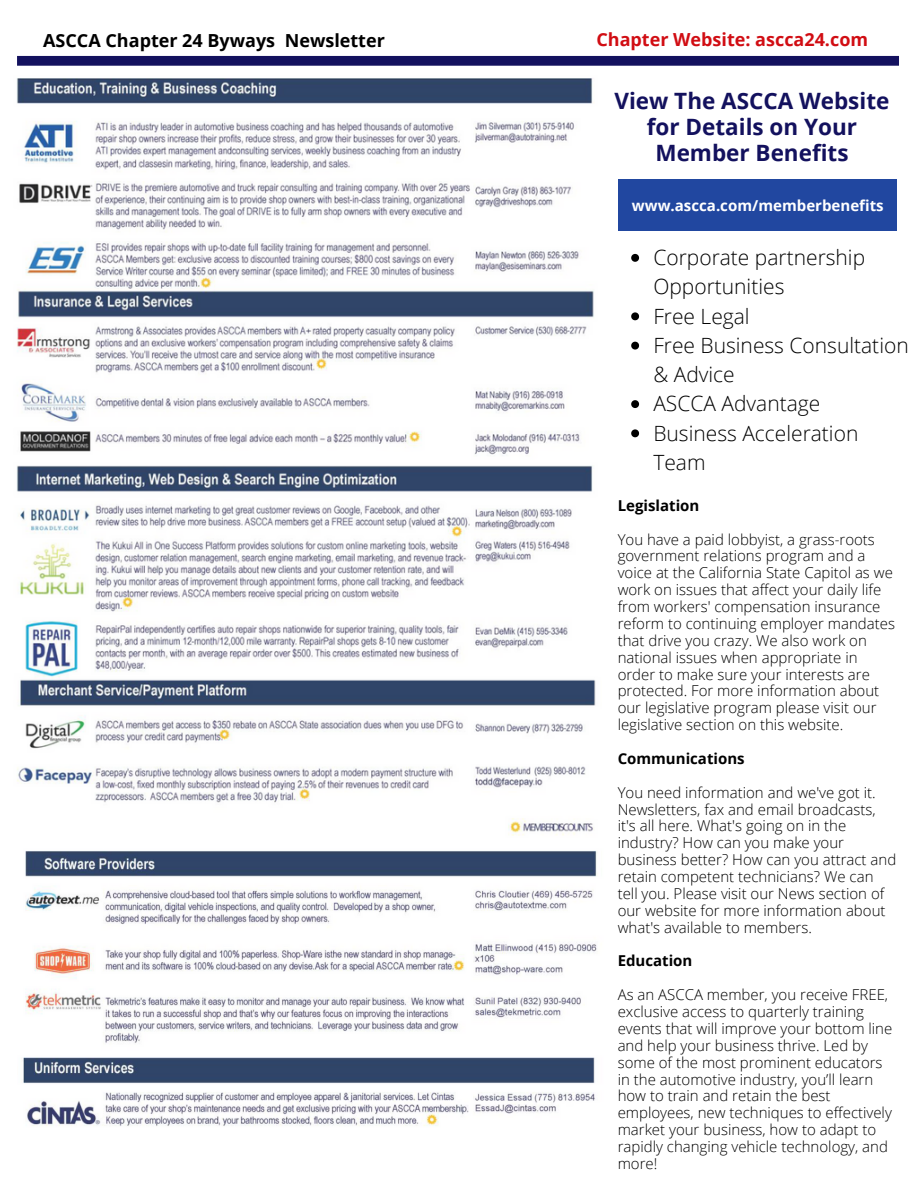
<style>
.page{position:relative;width:918px;height:1188px;background:#fff}
.page>*{position:absolute;margin:0;border:0;box-sizing:border-box;transform-origin:0 0}
.t1{font:700 22.5px/25.8px "Open Sans";color:#13115e;text-align:center}
.t2{font:300 21px/29.2px "Open Sans";color:#000}
.t3{font:700 18px "Open Sans";color:#000}
.t4{font:700 18px "Open Sans";color:#d10d13}
.t5{font:300 15px/16.8px "Open Sans";color:#000}
.t6{font:700 15px "Open Sans";color:#000}
.t7{font:700 15px "Open Sans";color:#fff}
</style>
<div class="page">
<svg style="left:17px;top:56px;width:882px;height:10px;background:#191762"></svg>
<img style="left:17px;top:78px;width:579px;height:758px">
<img style="left:21px;top:851px;width:576px;height:275px">
<div style="left:618px;top:180px;width:279px;height:51px;background:#2147a0"></div>
<svg style="left:631px;top:254px;width:8px;height:8px"></svg>
<svg style="left:631px;top:312px;width:8px;height:8px"></svg>
<svg style="left:631px;top:342px;width:8px;height:8px"></svg>
<svg style="left:631px;top:400px;width:8px;height:8px"></svg>
<svg style="left:631px;top:429px;width:8px;height:8px"></svg>
<p class="t3" style="left:43px;top:27px;width:343px">ASCCA Chapter 24 Byways Newsletter</p>
<p class="t4" style="left:596px;top:27px;width:273px">Chapter Website: ascca24.com</p>
<p class="t1" style="left:615px;top:87px;width:276px">View The ASCCA Website for Details on Your<br>Member Benefits</p>
<p class="t7" style="left:632px;top:195px;width:253px">www.ascca.com/memberbenefits</p>
<p class="t2" style="left:653px;top:242px;width:213px">Corporate partnership<br>Opportunities</p>
<p class="t2" style="left:653px;top:301px;width:98px">Free Legal</p>
<p class="t2" style="left:653px;top:330px;width:257px">Free Business Consultation &amp; Advice</p>
<p class="t2" style="left:653px;top:389px;width:168px">ASCCA Advantage</p>
<p class="t2" style="left:653px;top:418px;width:207px">Business Acceleration<br>Team</p>
<p class="t6" style="left:618px;top:495px;width:83px">Legislation</p>
<p class="t5" style="left:618px;top:530px;width:279px">You have a paid lobbyist, a grass-roots government relations program and a voice at the California State Capitol as we work on issues that affect your daily life from workers' compensation insurance reform to continuing employer mandates that drive you crazy. We also work on national issues when appropriate in order to make sure your interests are protected. For more information about our legislative program please visit our legislative section on this website.</p>
<p class="t6" style="left:618px;top:748px;width:129px">Communications</p>
<p class="t5" style="left:618px;top:783px;width:280px">You need information and we've got it.<br>Newsletters, fax and email broadcasts, it's all here. What's going on in the industry? How can you make your business better? How can you attract and retain competent technicians? We can tell you. Please visit our News section of our website for more information about what's available to members.</p>
<p class="t6" style="left:618px;top:950px;width:76px">Education</p>
<p class="t5" style="left:618px;top:986px;width:276px">As an ASCCA member, you receive FREE, exclusive access to quarterly training events that will improve your bottom line and help your business thrive. Led by some of the most prominent educators in the automotive industry, you’ll learn how to train and retain the best employees, new techniques to effectively market your business, how to adapt to rapidly changing vehicle technology, and more!</p>
</div>
